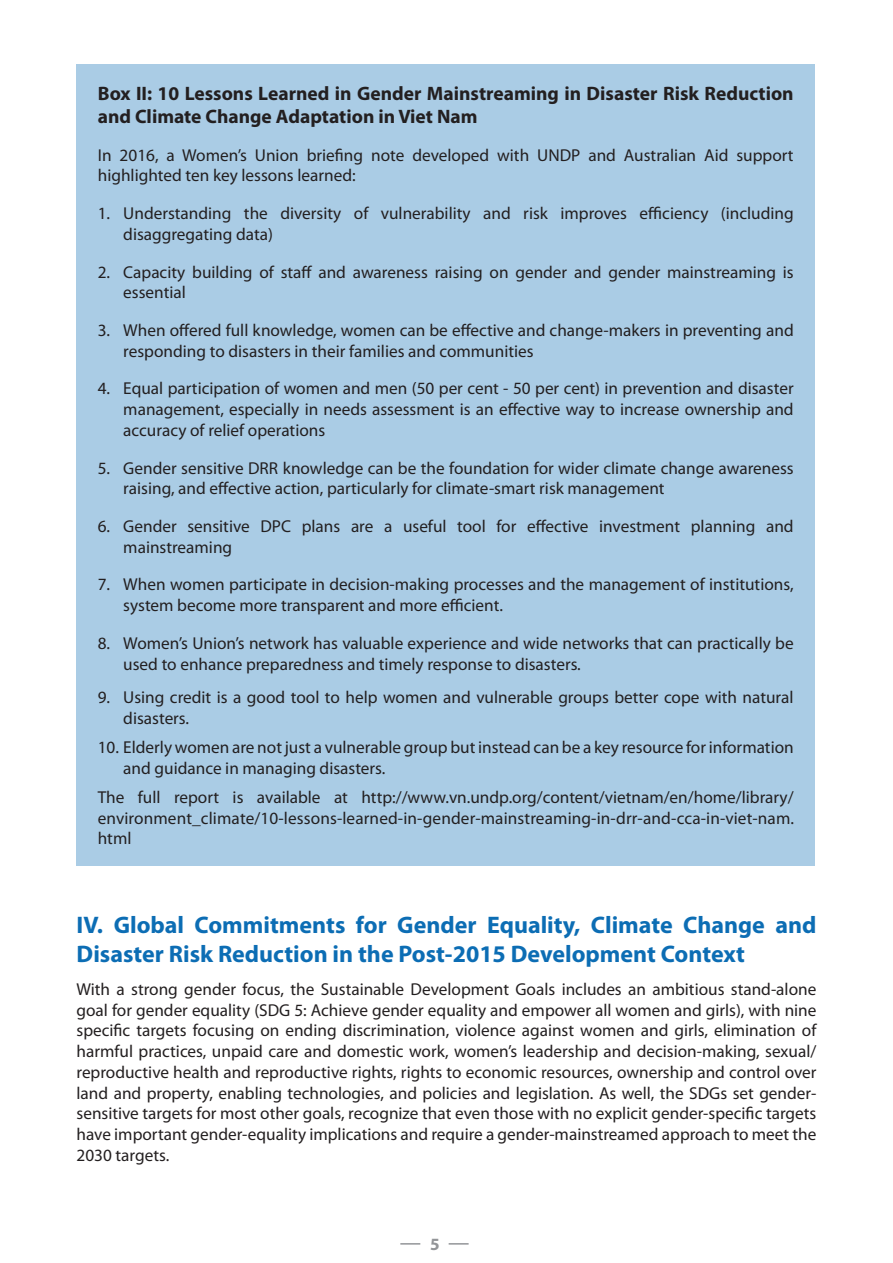
<style>
.page{position:relative;width:893px;height:1263px;background:#fff}
.page>*{position:absolute;margin:0;border:0;box-sizing:border-box;transform-origin:0 0}
.heading_1{font:700 24px/28.8px "Myriad Pro";color:#0c6db4}
.body_text{font:700 19.5px/23.4px "Myriad Pro";color:#231f20}
.body_text_tab{font:17.25px/20.7px "Myriad Pro";color:#231f20}
.body_text-2{font:17.25px/20.7px "Myriad Pro";color:#231f20;text-align:justify}
.t1{font:700 17.25px "Myriad Pro";color:#939598}
</style>
<div class="page">
<svg style="left:400px;top:1243px;width:20px;height:1px"></svg>
<svg style="left:449px;top:1243px;width:20px;height:1px"></svg>
<div style="left:77px;top:64px;width:738px;height:801px;background:#aacce5"></div>
<p class="body_text" style="left:98px;top:81px;width:697px">Box II: 10 Lessons Learned in Gender Mainstreaming in Disaster Risk Reduction and Climate Change Adaptation in Viet Nam</p>
<p class="body_text-2" style="left:98px;top:144px;width:697px">In 2016, a Women’s Union briefing note developed with UNDP and Australian Aid support highlighted ten key lessons learned:</p>
<p class="body_text_tab" style="left:123px;top:203px;width:672px;text-indent:-26px">1. Understanding the diversity of vulnerability and risk improves efficiency (including disaggregating data)</p>
<p class="body_text_tab" style="left:123px;top:261px;width:672px;text-indent:-26px">2. Capacity building of staff and awareness raising on gender and gender mainstreaming is essential</p>
<p class="body_text_tab" style="left:123px;top:320px;width:672px;text-indent:-26px">3. When offered full knowledge, women can be effective and change-makers in preventing and responding to disasters in their families and communities</p>
<p class="body_text_tab" style="left:123px;top:378px;width:672px;text-align:justify;text-indent:-26px">4. Equal participation of women and men (50 per cent - 50 per cent) in prevention and disaster management, especially in needs assessment is an effective way to increase ownership and accuracy of relief operations</p>
<p class="body_text_tab" style="left:123px;top:457px;width:672px;text-indent:-26px">5. Gender sensitive DRR knowledge can be the foundation for wider climate change awareness raising, and effective action, particularly for climate-smart risk management</p>
<p class="body_text_tab" style="left:123px;top:516px;width:672px;text-indent:-26px">6. Gender sensitive DPC plans are a useful tool for effective investment planning and mainstreaming</p>
<p class="body_text_tab" style="left:123px;top:574px;width:672px;text-indent:-26px">7. When women participate in decision-making processes and the management of institutions, system become more transparent and more efficient.</p>
<p class="body_text_tab" style="left:123px;top:632px;width:672px;text-indent:-26px">8. Women’s Union’s network has valuable experience and wide networks that can practically be used to enhance preparedness and timely response to disasters.</p>
<p class="body_text_tab" style="left:123px;top:686px;width:672px;text-indent:-26px">9. Using credit is a good tool to help women and vulnerable groups better cope with natural disasters.</p>
<p class="body_text_tab" style="left:123px;top:736px;width:672px;text-indent:-26px">10. Elderly women are not just a vulnerable group but instead can be a key resource for information and guidance in managing disasters.</p>
<p class="body_text-2" style="left:98px;top:786px;width:698px">The full report is available at http://www.vn.undp.org/content/vietnam/en/home/library/ environment_climate/10-lessons-learned-in-gender-mainstreaming-in-drr-and-cca-in-viet-nam. html</p>
<p class="heading_1" style="left:77px;top:909px;width:741px">IV. Global Commitments for Gender Equality, Climate Change and<br>Disaster Risk Reduction in the Post-2015 Development Context</p>
<p class="body_text-2" style="left:77px;top:979px;width:741px">With a strong gender focus, the Sustainable Development Goals includes an ambitious stand-alone goal for gender equality (SDG 5: Achieve gender equality and empower all women and girls), with nine specific targets focusing on ending discrimination, violence against women and girls, elimination of harmful practices, unpaid care and domestic work, women’s leadership and decision-making, sexual/ reproductive health and reproductive rights, rights to economic resources, ownership and control over land and property, enabling technologies, and policies and legislation. As well, the SDGs set gender&shy;sensitive targets for most other goals, recognize that even those with no explicit gender-specific targets have important gender-equality implications and require a gender-mainstreamed approach to meet the 2030 targets.</p>
<p class="t1" style="left:430px;top:1232px;width:11px">5</p>
</div>
